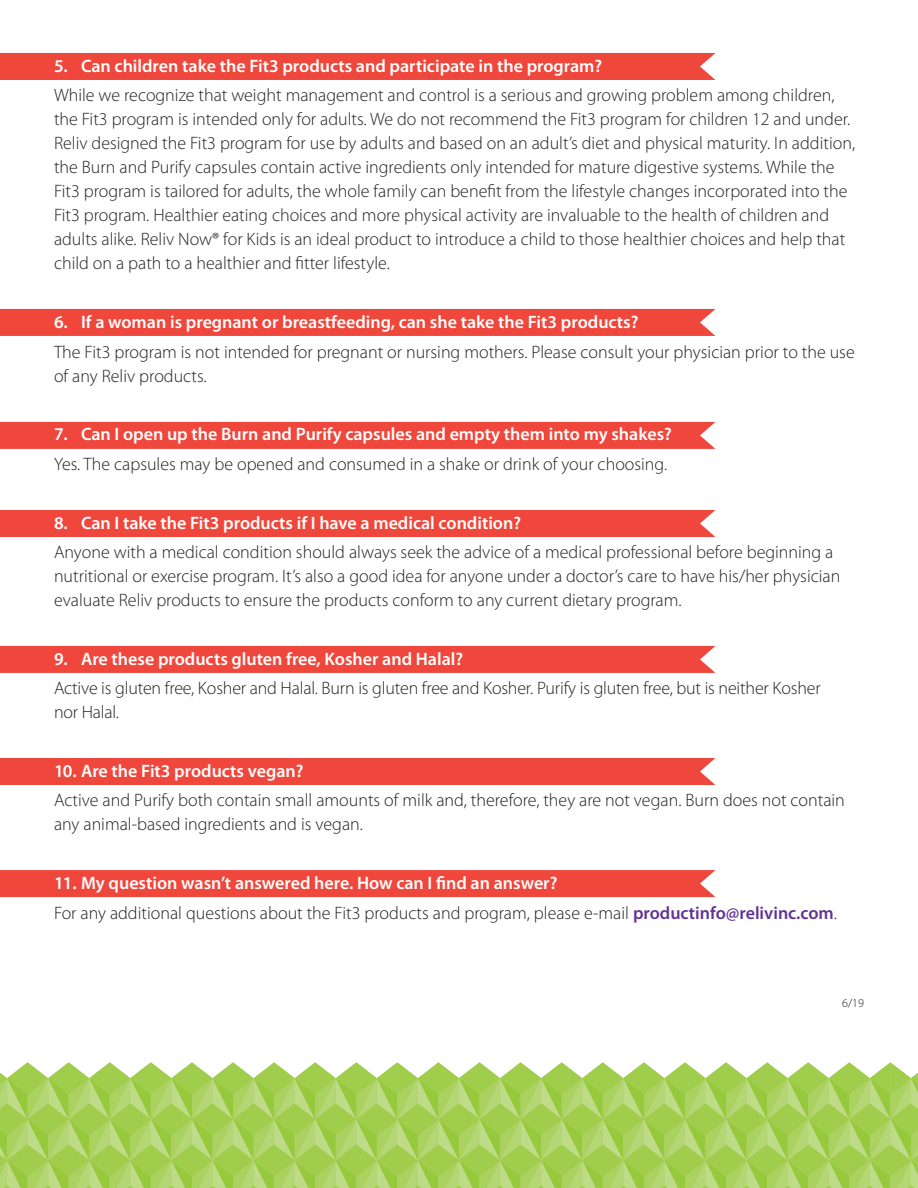
<style>
.page{position:relative;width:918px;height:1188px;background:#fff}
.page>*{position:absolute;margin:0;border:0;box-sizing:border-box;transform-origin:0 0}
.t1{font:300 18px/24px "Myriad Pro";color:#231f20}
.t2{font:600 18px "Myriad Pro";color:#fff}
.t3{font:300 12px "Myriad Pro";color:#231f20}
.s1{font-weight:600;color:#613393}
</style>
<div class="page">
<div style="left:0;top:53px;width:716px;height:27px;background:#ef473c"></div>
<div style="left:0;top:309px;width:716px;height:27px;background:#ef473c"></div>
<div style="left:0;top:422px;width:716px;height:27px;background:#ef473c"></div>
<div style="left:0;top:510px;width:716px;height:27px;background:#ef473c"></div>
<div style="left:0;top:646px;width:716px;height:27px;background:#ef473c"></div>
<div style="left:0;top:758px;width:716px;height:27px;background:#ef473c"></div>
<div style="left:0;top:870px;width:716px;height:27px;background:#ef473c"></div>
<svg style="left:0;top:1062px;width:918px;height:126px;background:#acd365"></svg>
<p class="t2" style="left:54px;top:55px;width:550px">5. Can children take the Fit3 products and participate in the program?</p>
<p class="t1" style="left:54px;top:83px;width:803px">While we recognize that weight management and control is a serious and growing problem among children, the Fit3 program is intended only for adults. We do not recommend the Fit3 program for children 12 and under.<br>Reliv designed the Fit3 program for use by adults and based on an adult’s diet and physical maturity. In addition, the Burn and Purify capsules contain active ingredients only intended for mature digestive systems. While the Fit3 program is tailored for adults, the whole family can benefit from the lifestyle changes incorporated into the Fit3 program. Healthier eating choices and more physical activity are invaluable to the health of children and adults alike. Reliv Now® for Kids is an ideal product to introduce a child to those healthier choices and help that child on a path to a healthier and fitter lifestyle.</p>
<p class="t2" style="left:54px;top:311px;width:586px">6. If a woman is pregnant or breastfeeding, can she take the Fit3 products?</p>
<p class="t1" style="left:54px;top:339px;width:802px">The Fit3 program is not intended for pregnant or nursing mothers. Please consult your physician prior to the use of any Reliv products.</p>
<p class="t2" style="left:54px;top:423px;width:619px">7. Can I open up the Burn and Purify capsules and empty them into my shakes?</p>
<p class="t1" style="left:54px;top:452px;width:615px">Yes. The capsules may be opened and consumed in a shake or drink of your choosing.</p>
<p class="t2" style="left:54px;top:511px;width:469px">8. Can I take the Fit3 products if I have a medical condition?</p>
<p class="t1" style="left:54px;top:540px;width:788px">Anyone with a medical condition should always seek the advice of a medical professional before beginning a nutritional or exercise program. It’s also a good idea for anyone under a doctor’s care to have his/her physician evaluate Reliv products to ensure the products conform to any current dietary program.</p>
<p class="t2" style="left:54px;top:647px;width:411px">9. Are these products gluten free, Kosher and Halal?</p>
<p class="t1" style="left:54px;top:676px;width:768px">Active is gluten free, Kosher and Halal. Burn is gluten free and Kosher. Purify is gluten free, but is neither Kosher nor Halal.</p>
<p class="t2" style="left:54px;top:760px;width:251px">10. Are the Fit3 products vegan?</p>
<p class="t1" style="left:54px;top:788px;width:792px">Active and Purify both contain small amounts of milk and, therefore, they are not vegan. Burn does not contain any animal-based ingredients and is vegan.</p>
<p class="t2" style="left:54px;top:872px;width:505px">11. My question wasn’t answered here. How can I find an answer?</p>
<p class="t1" style="left:54px;top:900px;width:784px">For any additional questions about the Fit3 products and program, please e-mail <span class="s1">productinfo@relivinc.com</span>.</p>
<p class="t3" style="left:842px;top:996px;width:23px">6/19</p>
</div>
